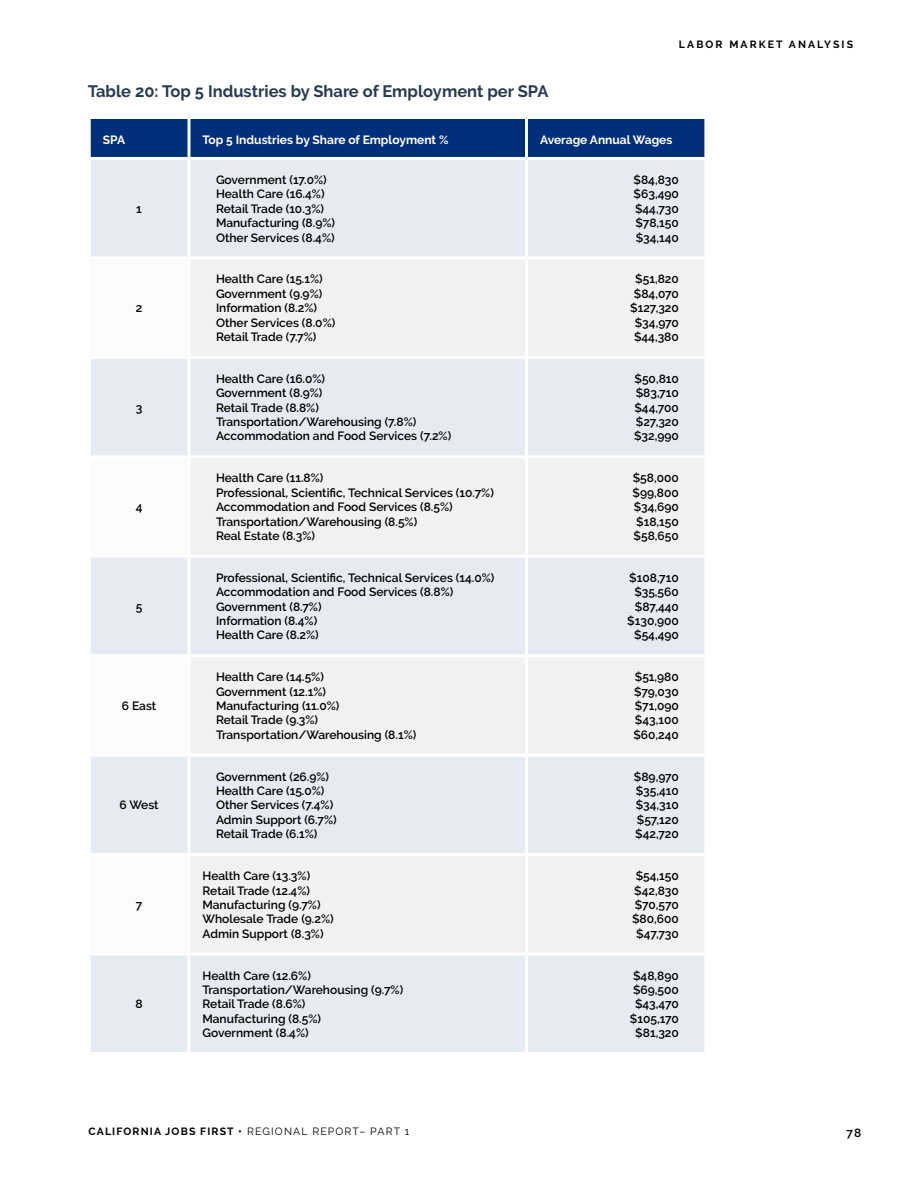
<style>
.page{position:relative;width:918px;height:1188px;background:#fff}
.page>*{position:absolute;margin:0;border:0;box-sizing:border-box;transform-origin:0 0}
.t1{font:700 16.5px "Raleway";color:#283a4f}
.t2{font:600 12px/14.4px "Raleway";color:#000}
.t3{font:700 12px "Raleway";color:#fff}
.t4{font:700 10.5px "Raleway";letter-spacing:.11em;color:#000}
.t5{font:700 10.5px "Raleway";letter-spacing:.2em;color:#000}
.s1{font-weight:400}
</style>
<div class="page">
<div style="left:91px;top:119px;width:613px;height:38px;background:#002f7a"></div>
<div style="left:91px;top:160px;width:613px;height:892px;background:#e6eaf2"></div>
<svg style="left:91px;top:259px;width:97px;height:694px"></svg>
<svg style="left:190px;top:259px;width:514px;height:694px;fill:#f1f1f2"></svg>
<hr style="left:188px;top:119px;width:2px;height:38px;background:#fff">
<hr style="left:525px;top:119px;width:3px;height:38px;background:#fff">
<hr style="left:188px;top:160px;width:2px;height:96px;background:#fff">
<hr style="left:525px;top:160px;width:3px;height:96px;background:#fff">
<hr style="left:88px;top:256px;width:101px;height:3px;background:#fff">
<hr style="left:189px;top:256px;width:337px;height:3px;background:#fff">
<hr style="left:188px;top:259px;width:2px;height:97px;background:#fff">
<hr style="left:526px;top:256px;width:181px;height:3px;background:#fff">
<hr style="left:525px;top:259px;width:3px;height:97px;background:#fff">
<hr style="left:88px;top:356px;width:101px;height:3px;background:#fff">
<hr style="left:189px;top:356px;width:337px;height:3px;background:#fff">
<hr style="left:188px;top:359px;width:2px;height:96px;background:#fff">
<hr style="left:526px;top:356px;width:181px;height:3px;background:#fff">
<hr style="left:525px;top:359px;width:3px;height:96px;background:#fff">
<hr style="left:88px;top:455px;width:101px;height:3px;background:#fff">
<hr style="left:189px;top:455px;width:337px;height:3px;background:#fff">
<hr style="left:188px;top:458px;width:2px;height:97px;background:#fff">
<hr style="left:526px;top:455px;width:181px;height:3px;background:#fff">
<hr style="left:525px;top:458px;width:3px;height:97px;background:#fff">
<hr style="left:88px;top:555px;width:101px;height:3px;background:#fff">
<hr style="left:189px;top:555px;width:337px;height:3px;background:#fff">
<hr style="left:188px;top:558px;width:2px;height:96px;background:#fff">
<hr style="left:526px;top:555px;width:181px;height:3px;background:#fff">
<hr style="left:525px;top:558px;width:3px;height:96px;background:#fff">
<hr style="left:88px;top:654px;width:101px;height:3px;background:#fff">
<hr style="left:189px;top:654px;width:337px;height:3px;background:#fff">
<hr style="left:188px;top:657px;width:2px;height:97px;background:#fff">
<hr style="left:526px;top:654px;width:181px;height:3px;background:#fff">
<hr style="left:525px;top:657px;width:3px;height:97px;background:#fff">
<hr style="left:88px;top:754px;width:101px;height:3px;background:#fff">
<hr style="left:189px;top:754px;width:337px;height:3px;background:#fff">
<hr style="left:188px;top:757px;width:2px;height:96px;background:#fff">
<hr style="left:526px;top:754px;width:181px;height:3px;background:#fff">
<hr style="left:525px;top:757px;width:3px;height:96px;background:#fff">
<hr style="left:88px;top:853px;width:101px;height:3px;background:#fff">
<hr style="left:189px;top:853px;width:337px;height:3px;background:#fff">
<hr style="left:188px;top:856px;width:2px;height:97px;background:#fff">
<hr style="left:526px;top:853px;width:181px;height:3px;background:#fff">
<hr style="left:525px;top:856px;width:3px;height:97px;background:#fff">
<hr style="left:88px;top:953px;width:101px;height:3px;background:#fff">
<hr style="left:189px;top:953px;width:337px;height:3px;background:#fff">
<hr style="left:188px;top:956px;width:2px;height:96px;background:#fff">
<hr style="left:526px;top:953px;width:181px;height:3px;background:#fff">
<hr style="left:525px;top:956px;width:3px;height:96px;background:#fff">
<p class="t5" style="left:679px;top:38px;width:176px">LABOR MARKET ANALYSIS</p>
<h1 class="t1" style="left:88px;top:81px;width:462px">Table 20: Top 5 Industries by Share of Employment per SPA</h1>
<p class="t3" style="left:103px;top:133px;width:24px">SPA</p>
<p class="t3" style="left:203px;top:133px;width:248px">Top 5 Industries by Share of Employment %</p>
<p class="t3" style="left:540px;top:133px;width:134px">Average Annual Wages</p>
<p class="t2" style="left:136px;top:201px;width:7px">1</p>
<p class="t2" style="left:136px;top:301px;width:8px">2</p>
<p class="t2" style="left:136px;top:400px;width:8px">3</p>
<p class="t2" style="left:136px;top:500px;width:8px">4</p>
<p class="t2" style="left:136px;top:599px;width:8px">5</p>
<p class="t2" style="left:122px;top:699px;width:36px">6 East</p>
<p class="t2" style="left:120px;top:798px;width:41px">6 West</p>
<p class="t2" style="left:136px;top:898px;width:8px">7</p>
<p class="t2" style="left:136px;top:997px;width:9px">8</p>
<p class="t2" style="left:216px;top:173px;width:121px">Government (17.0%)<br>Health Care (16.4%)<br>Retail Trade (10.3%)<br>Manufacturing (8.9%)<br>Other Services (8.4%)</p>
<p class="t2" style="left:634px;top:173px;width:47px;text-align:justify">$84,830 $63,490 $44,730 $78,150 $34,140</p>
<p class="t2" style="left:216px;top:272px;width:121px">Health Care (15.1%)<br>Government (9.9%)<br>Information (8.2%)<br>Other Services (8.0%)<br>Retail Trade (7.7%)</p>
<p class="t2" style="left:630px;top:272px;width:50px;text-align:center">$51,820 $84,070 $127,320 $34,970 $44,380</p>
<p class="t2" style="left:216px;top:371px;width:237px">Health Care (16.0%)<br>Government (8.9%)<br>Retail Trade (8.8%)<br>Transportation/Warehousing (7.8%)<br>Accommodation and Food Services (7.2%)</p>
<p class="t2" style="left:634px;top:371px;width:46px;text-align:justify">$50,810 $83,710 $44,700 $27,320 $32,990</p>
<p class="t2" style="left:216px;top:471px;width:279px">Health Care (11.8%)<br>Professional, Scientific, Technical Services (10.7%)<br>Accommodation and Food Services (8.5%)<br>Transportation/Warehousing (8.5%)<br>Real Estate (8.3%)</p>
<p class="t2" style="left:633px;top:471px;width:48px;text-align:justify">$58,000 $99,800 $34,690 $18,150 $58,650</p>
<p class="t2" style="left:216px;top:570px;width:280px">Professional, Scientific, Technical Services (14.0%)<br>Accommodation and Food Services (8.8%)<br>Government (8.7%)<br>Information (8.4%)<br>Health Care (8.2%)</p>
<p class="t2" style="left:627px;top:570px;width:53px;text-align:right">$108,710 $35,560 $87,440 $130,900 $54,490</p>
<p class="t2" style="left:216px;top:670px;width:202px">Health Care (14.5%)<br>Government (12.1%)<br>Manufacturing (11.0%)<br>Retail Trade (9.3%)<br>Transportation/Warehousing (8.1%)</p>
<p class="t2" style="left:633px;top:670px;width:47px;text-align:justify">$51,980 $79,030 $71,090 $43,100 $60,240</p>
<p class="t2" style="left:216px;top:769px;width:122px">Government (26.9%)<br>Health Care (15.0%)<br>Other Services (7.4%)<br>Admin Support (6.7%)<br>Retail Trade (6.1%)</p>
<p class="t2" style="left:634px;top:769px;width:47px;text-align:justify">$89,970 $35,410 $34,310 $57,120 $42,720</p>
<p class="t2" style="left:203px;top:869px;width:133px">Health Care (13.3%)<br>Retail Trade (12.4%)<br>Manufacturing (9.7%)<br>Wholesale Trade (9.2%)<br>Admin Support (8.3%)</p>
<p class="t2" style="left:632px;top:869px;width:48px;text-align:center">$54,150 $42,830 $70,570 $80,600 $47,730</p>
<p class="t2" style="left:203px;top:968px;width:202px">Health Care (12.6%)<br>Transportation/Warehousing (9.7%)<br>Retail Trade (8.6%)<br>Manufacturing (8.5%)<br>Government (8.4%)</p>
<p class="t2" style="left:630px;top:968px;width:51px;text-align:center">$48,890 $69,500 $43,470 $105,170 $81,320</p>
<p class="t4" style="left:89px;top:1126px;width:322px">CALIFORNIA JOBS FIRST • <span class="s1">REGIONAL REPORT– PART 1</span></p>
<p class="t2" style="left:846px;top:1125px;width:17px">78</p>
</div>
